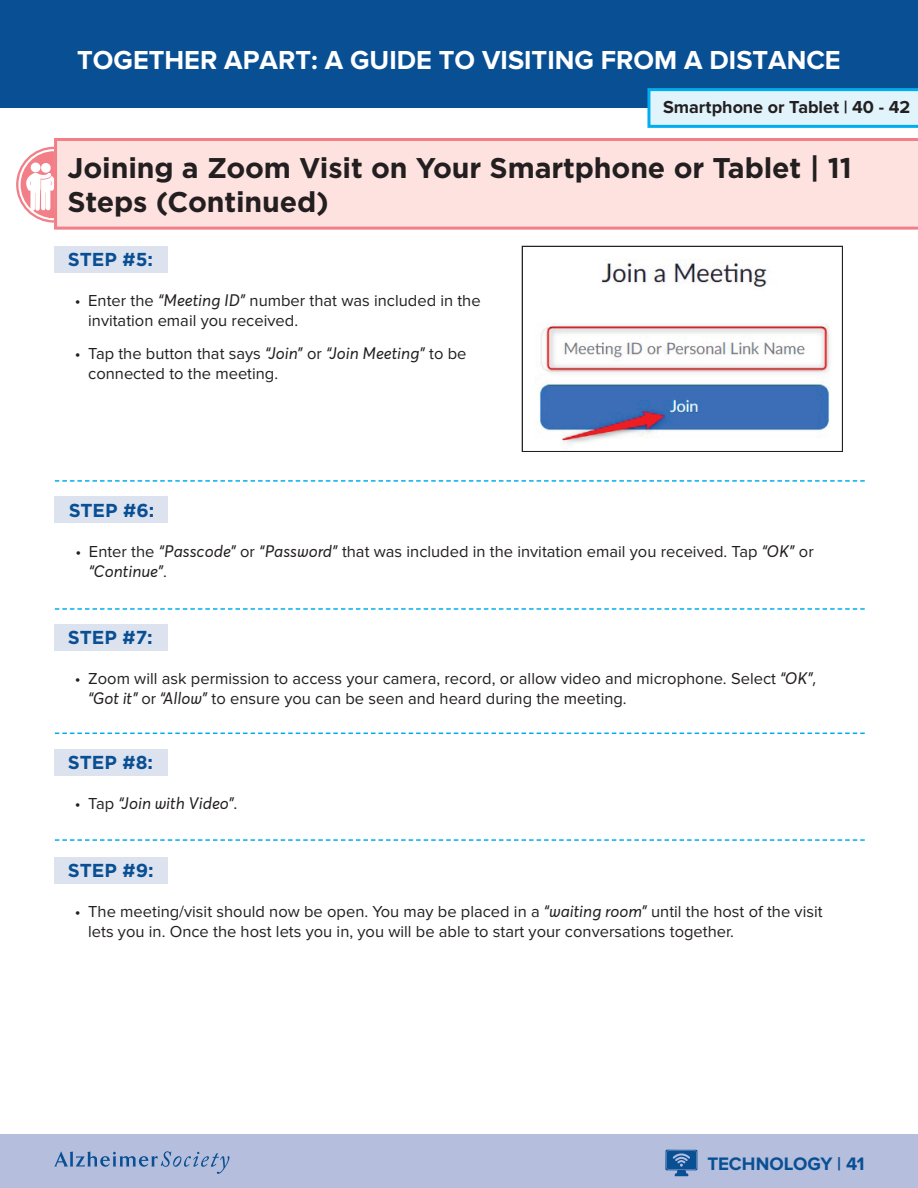
<style>
.page{position:relative;width:918px;height:1188px;background:#fff}
.page>*{position:absolute;margin:0;border:0;box-sizing:border-box;transform-origin:0 0}
.t1{font:700 28.5px/34.2px "Gotham";letter-spacing:-.005em;color:#231f20}
.t2{font:700 27px "Proxima Nova";color:#fff}
.t3{font:700 18.75px "Gotham";color:#094f94}
.t4{font:700 18.75px "Proxima Nova";color:#094f94}
.t5{font:700 18px "Proxima Nova";color:#231f20}
.t6{font:16.5px/19.8px "Proxima Nova";color:#231f20}
.t7{font:italic 16.5px "Averta";color:#231f20}
.s1{font-family:"Averta";font-style:italic}
.s2{font-family:"Proxima Nova";font-style:normal}
</style>
<div class="page">
<div style="left:0;top:1134px;width:918px;height:54px;background:#b5bedc"></div>
<svg style="left:665px;top:1150px;width:32px;height:26px"></svg>
<div style="left:0;top:0;width:918px;height:108px;background:#094f94"></div>
<svg style="left:54px;top:1151px;width:175px;height:23px"></svg>
<svg style="left:647px;top:88px;width:271px;height:40px"></svg>
<div style="left:54px;top:246px;width:113px;height:26px;background:#dde2ef"></div>
<div style="left:54px;top:624px;width:113px;height:26px;background:#dde2ef"></div>
<div style="left:54px;top:857px;width:113px;height:26px;background:#dde2ef"></div>
<div style="left:54px;top:749px;width:113px;height:26px;background:#dde2ef"></div>
<div style="left:55px;top:497px;width:113px;height:26px;background:#dde2ef"></div>
<svg style="left:55px;top:608px;width:810px;height:2px"></svg>
<svg style="left:55px;top:480px;width:810px;height:2px"></svg>
<svg style="left:55px;top:839px;width:810px;height:2px"></svg>
<svg style="left:55px;top:733px;width:810px;height:1px"></svg>
<svg style="left:54px;top:138px;width:864px;height:92px"></svg>
<svg style="left:16px;top:147px;width:38px;height:76px"></svg>
<img style="left:535px;top:259px;width:295px;height:190px">
<div style="left:522px;top:246px;width:321px;height:206px;border:1px solid #231f20"></div>
<h2 class="t2" style="left:77px;top:44px;width:765px">TOGETHER APART: A GUIDE TO VISITING FROM A DISTANCE</h2>
<p class="t5" style="left:663px;top:97px;width:249px">Smartphone or Tablet | 40 - 42</p>
<h1 class="t1" style="left:68px;top:150px;width:786px">Joining a Zoom Visit on Your Smartphone or Tablet | 11<br>Steps (Continued)</h1>
<p class="t3" style="left:68px;top:247px;width:87px">STEP #5:</p>
<p class="t6" style="left:88px;top:291px;width:394px;text-indent:-13px">• Enter the <span class="s1">“Meeting ID”</span> number that was included in the invitation email you received.</p>
<p class="t6" style="left:88px;top:344px;width:380px;text-indent:-13px">• Tap the button that says <span class="s1">“Join”</span> or <span class="s1">“Join Meeting”</span> to be connected to the meeting.</p>
<p class="t3" style="left:69px;top:498px;width:87px">STEP #6:</p>
<p class="t6" style="left:75px;top:542px;width:740px">• Enter the <span class="s1">“Passcode”</span> or <span class="s1">“Password”</span> that was included in the invitation email you received. Tap <span class="s1">“OK”</span> or</p>
<p class="t7" style="left:89px;top:561px;width:79px">“Continue”<span class="s2">.</span></p>
<p class="t3" style="left:68px;top:625px;width:86px">STEP #7:</p>
<p class="t6" style="left:88px;top:669px;width:730px;text-indent:-13px">• Zoom will ask permission to access your camera, record, or allow video and microphone. Select <span class="s1">“OK”, “Got it”</span> or <span class="s1">“Allow”</span> to ensure you can be seen and heard during the meeting.</p>
<p class="t3" style="left:68px;top:750px;width:87px">STEP #8:</p>
<p class="t7" style="left:75px;top:793px;width:165px"><span class="s2">• Tap</span> “Join with Video”.</p>
<p class="t3" style="left:68px;top:858px;width:87px">STEP #9:</p>
<p class="t6" style="left:88px;top:902px;width:736px;text-indent:-13px">• The meeting/visit should now be open. You may be placed in a <span class="s1">“waiting room”</span> until the host of the visit lets you in. Once the host lets you in, you will be able to start your conversations together.</p>
<p class="t4" style="left:707px;top:1153px;width:159px">TECHNOLOGY | 41</p>
</div>
